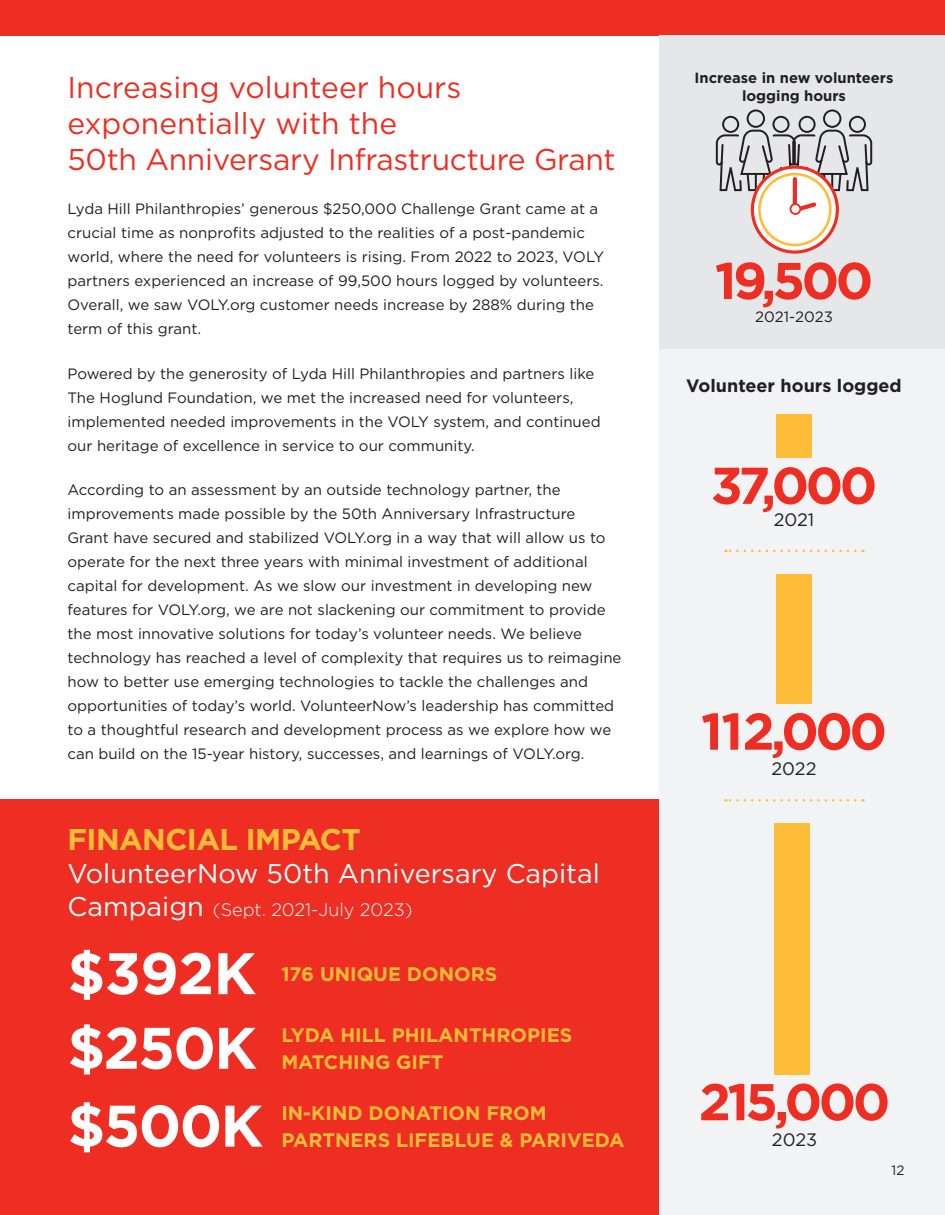
<style>
.page{position:relative;width:945px;height:1215px;background:#fff}
.page>*{position:absolute;margin:0;border:0;box-sizing:border-box;transform-origin:0 0}
.t1{font:700 58.5px/76.2px "Gotham";letter-spacing:-.03em;color:#fff;text-align:justify}
.t2{font:700 51.6px "Gotham";letter-spacing:-.07em;color:#ee2e22}
.t3{font:30px/36px "Gotham";letter-spacing:-.005em;color:#ee2e22}
.t4{font:700 30px "Gotham";letter-spacing:-.02em;color:#febd39}
.t5{font:27px "Gotham";color:#fff}
.t6{font:700 19.5px/27px "Gotham";color:#febd39}
.t7{font:300 18px "Gotham";color:#fff}
.t8{font:700 18px "Gotham";color:#231f20}
.t9{font:18px "Gotham";color:#231f20}
.t10{font:15px/24px "Gotham";color:#231f20}
.t11{font:700 14.7px/18.5px "Gotham";color:#231f20;text-align:center}
.t12{font:13.5px "Gotham";color:#231f20}
.s1{font-weight:400;font-size:27px}
</style>
<div class="page">
<div style="left:659px;top:349px;width:286px;height:866px;background:#f2f3f4"></div>
<div style="left:0;top:0;width:945px;height:35px;background:#ee2e22"></div>
<div style="left:0;top:799px;width:659px;height:416px;background:#ee2e22"></div>
<div style="left:659px;top:35px;width:286px;height:314px;background:#e6e7e9"></div>
<div style="left:776px;top:415px;width:36px;height:43px;background:#febd39"></div>
<div style="left:776px;top:574px;width:36px;height:130px;background:#febd39"></div>
<div style="left:775px;top:823px;width:35px;height:251px;background:#febd39"></div>
<svg style="left:726px;top:550px;width:129px;height:2px"></svg>
<svg style="left:726px;top:799px;width:129px;height:3px"></svg>
<svg style="left:716px;top:109px;width:156px;height:82px"></svg>
<svg style="left:752px;top:167px;width:85px;height:85px"></svg>
<div style="left:751px;top:166px;width:88px;height:88px;border:3px solid #ee2e22;border-radius:50%"></div>
<div style="left:759px;top:174px;width:71px;height:71px;background:#fff;border-radius:50%"></div>
<div style="left:758px;top:173px;width:74px;height:73px;border:3px solid #febd39;border-radius:50%"></div>
<hr style="left:793px;top:179px;width:4px;height:26px;background:#ee2e22">
<svg style="left:792px;top:199px;width:25px;height:16px"></svg>
<div style="left:790px;top:204px;width:10px;height:10px;background:#fff;border-radius:50%"></div>
<div style="left:790px;top:203px;width:11px;height:12px;border:2px solid #ee2e22;border-radius:50%"></div>
<p class="t3" style="left:68px;top:69px;width:550px">Increasing volunteer hours exponentially with the<br>50th Anniversary Infrastructure Grant</p>
<p class="t10" style="left:68px;top:197px;width:538px">Lyda Hill Philanthropies’ generous $250,000 Challenge Grant came at a crucial time as nonprofits adjusted to the realities of a post-pandemic world, where the need for volunteers is rising. From 2022 to 2023, VOLY partners experienced an increase of 99,500 hours logged by volunteers.<br>Overall, we saw VOLY.org customer needs increase by 288% during the term of this grant.</p>
<p class="t10" style="left:68px;top:361px;width:535px">Powered by the generosity of Lyda Hill Philanthropies and partners like The Hoglund Foundation, we met the increased need for volunteers, implemented needed improvements in the VOLY system, and continued our heritage of excellence in service to our community.</p>
<p class="t10" style="left:68px;top:477px;width:555px">According to an assessment by an outside technology partner, the improvements made possible by the 50th Anniversary Infrastructure<br>Grant have secured and stabilized VOLY.org in a way that will allow us to operate for the next three years with minimal investment of additional capital for development. As we slow our investment in developing new features for VOLY.org, we are not slackening our commitment to provide the most innovative solutions for today’s volunteer needs. We believe technology has reached a level of complexity that requires us to reimagine how to better use emerging technologies to tackle the challenges and opportunities of today’s world. VolunteerNow’s leadership has committed to a thoughtful research and development process as we explore how we can build on the 15-year history, successes, and learnings of VOLY.org.</p>
<p class="t4" style="left:68px;top:819px;width:295px">FINANCIAL IMPACT</p>
<p class="t5" style="left:68px;top:856px;width:534px">VolunteerNow 50th Anniversary Capital</p>
<p class="t7" style="left:68px;top:898px;width:347px"><span class="s1">Campaign</span> (Sept. 2021-July 2023)</p>
<p class="t1" style="left:68px;top:935px;width:197px">$392K $250K $500K</p>
<p class="t6" style="left:281px;top:960px;width:217px">176 UNIQUE DONORS</p>
<p class="t6" style="left:281px;top:1022px;width:292px">LYDA HILL PHILANTHROPIES<br>MATCHING GIFT</p>
<p class="t6" style="left:281px;top:1099px;width:345px">IN-KIND DONATION FROM<br>PARTNERS LIFEBLUE &amp; PARIVEDA</p>
<p class="t11" style="left:695px;top:68px;width:200px">Increase in new volunteers logging hours</p>
<p class="t2" style="left:715px;top:247px;width:160px">19,500</p>
<p class="t10" style="left:755px;top:304px;width:79px">2021-2023</p>
<p class="t8" style="left:686px;top:374px;width:217px">Volunteer hours logged</p>
<p class="t2" style="left:711px;top:451px;width:168px">37,000</p>
<p class="t9" style="left:774px;top:508px;width:42px">2021</p>
<p class="t2" style="left:701px;top:697px;width:188px">112,000</p>
<p class="t9" style="left:772px;top:757px;width:47px">2022</p>
<p class="t2" style="left:699px;top:1068px;width:193px">215,000</p>
<p class="t9" style="left:772px;top:1128px;width:47px">2023</p>
<p class="t12" style="left:892px;top:1161px;width:14px">12</p>
</div>
